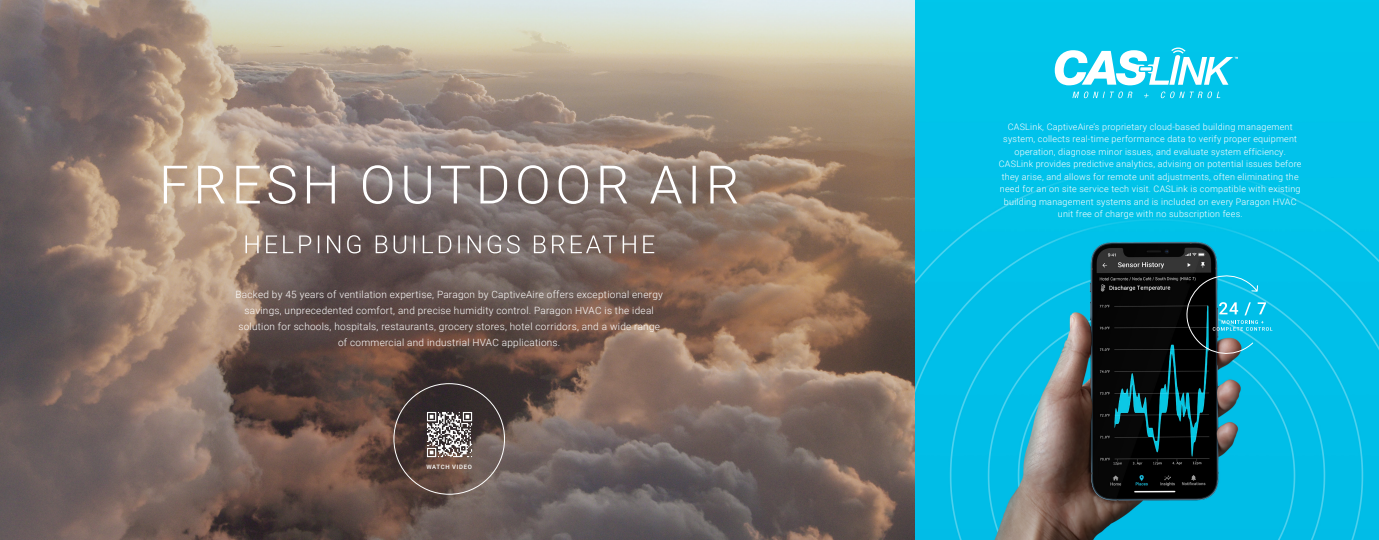
<style>
.page{position:relative;width:1379px;height:540px;background:#fff}
.page>*{position:absolute;margin:0;border:0;box-sizing:border-box;transform-origin:0 0}
.t1{font:300 10px/16px "Roboto";letter-spacing:.025em;color:#fff;text-align:center}
.t2{font:300 9px/12.5px "Roboto";letter-spacing:.025em;color:#fff;text-align:center}
.t3{font:500 6px "Roboto";letter-spacing:.115em;color:#fff}
</style>
<div class="page">
<img style="left:0;top:0;width:1379px;height:540px">
<svg style="left:1178px;top:270px;width:94px;height:90px;background:#1a7589"></svg>
<svg style="left:1072px;top:92px;width:60px;height:6px"></svg>
<svg style="left:1144px;top:94px;width:4px;height:4px"></svg>
<svg style="left:1160px;top:92px;width:60px;height:6px"></svg>
<svg style="left:1055px;top:47px;width:183px;height:38px"></svg>
<svg style="left:164px;top:165px;width:573px;height:39px;background:#a0938c"></svg>
<svg style="left:245px;top:235px;width:409px;height:18px;background:#8d7f7c"></svg>
<img style="left:424px;top:409px;width:50px;height:50px">
<p class="t1" style="left:235px;top:286px;width:429px">Backed by 45 years of ventilation expertise, Paragon by CaptiveAire offers exceptional energy savings, unprecedented comfort, and precise humidity control. Paragon HVAC is the ideal solution for schools, hospitals, restaurants, grocery stores, hotel corridors, and a wide range of commercial and industrial HVAC applications.</p>
<p class="t3" style="left:426px;top:463px;width:47px">WATCH VIDEO</p>
<p class="t2" style="left:999px;top:120px;width:304px">CASLink, CaptiveAire’s proprietary cloud-based building management system, collects real-time performance data to verify proper equipment operation, diagnose minor issues, and evaluate system efficiency.<br>CASLink provides predictive analytics, advising on potential issues before they arise, and allows for remote unit adjustments, often eliminating the need for an on site service tech visit. CASLink is compatible with existing building management systems and is included on every Paragon HVAC unit free of charge with no subscription fees.</p>
</div>
